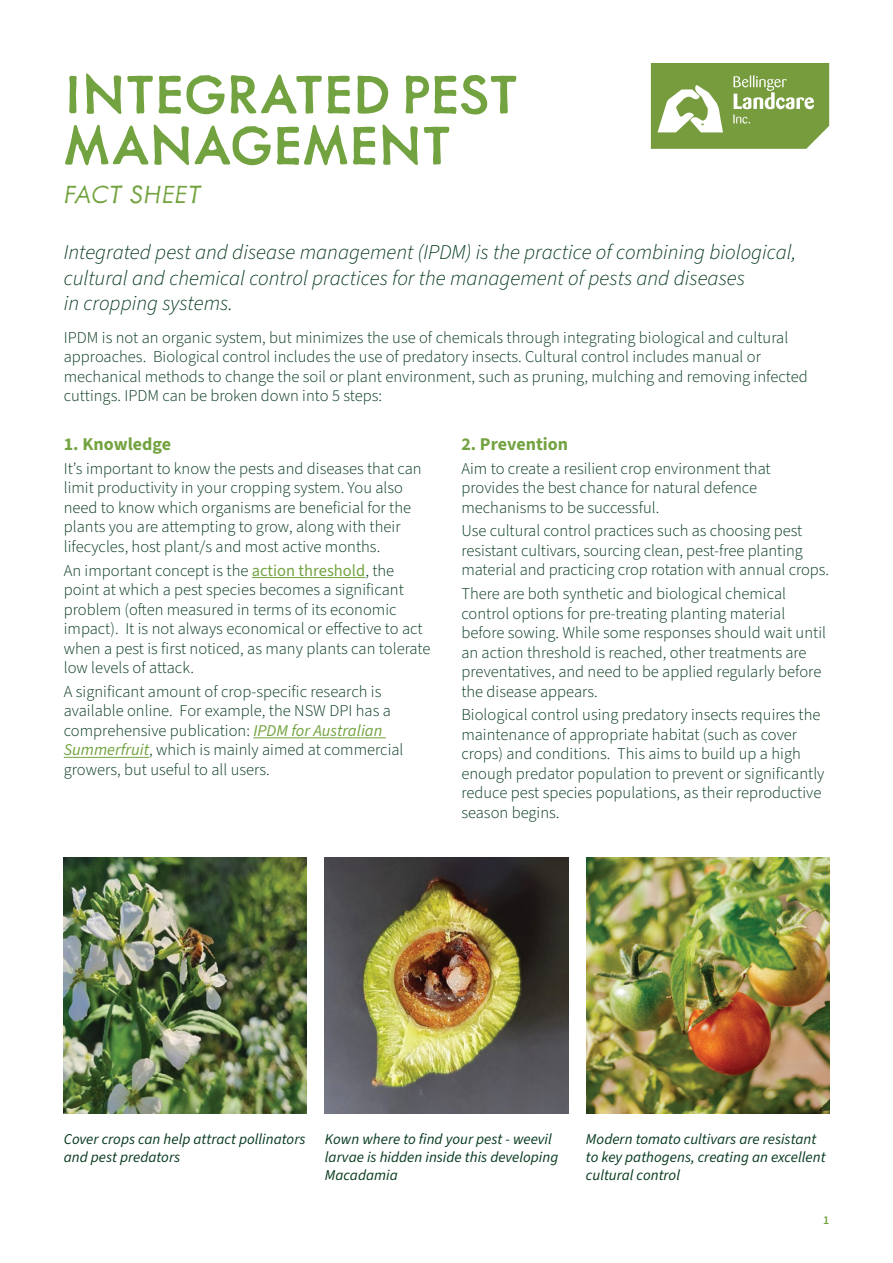
<style>
.page{position:relative;width:893px;height:1263px;background:#fff}
.page>*{position:absolute;margin:0;border:0;box-sizing:border-box;transform-origin:0 0}
.t1{font:500 61.5px/51px "Metallophile Sp 8";letter-spacing:.01em;color:#73a340}
.t2{font:italic 300 28.5px "Metallophile Sp 8";letter-spacing:-.005em;color:#73a340}
.t3{font:italic 300 21px/25.5px "Source Sans 3";color:#073a1e}
.t4{font:700 18px "Source Sans 3";color:#73a340}
.t5{font:300 16.5px/19.5px "Source Sans 3";color:#073a1e}
.t6{font:italic 15px/18px "Source Sans 3";color:#073a1e}
.t7{font:600 12px "Source Sans 3";color:#73a340}
.s1{font-weight:400;color:#73a340}
.s2{font-weight:400;font-style:italic;color:#73a340}
</style>
<div class="page">
<hr style="left:252px;top:577px;width:113px;height:1px;background:#73a340">
<hr style="left:253px;top:737px;width:133px;height:1px;background:#73a340">
<hr style="left:64px;top:757px;width:85px;height:1px;background:#73a340">
<svg style="left:651px;top:64px;width:178px;height:85px;background:#8fad60"></svg>
<img style="left:325px;top:857px;width:243px;height:257px">
<img style="left:64px;top:857px;width:243px;height:257px">
<img style="left:586px;top:857px;width:243px;height:257px">
<h1 class="t1" style="left:64px;top:67px;width:456px">INTEGRATED PEST<br>MANAGEMENT</h1>
<h2 class="t2" style="left:64px;top:177px;width:139px">FACT SHEET</h2>
<p class="t3" style="left:64px;top:240px;width:734px">Integrated pest and disease management (IPDM) is the practice of combining biological, cultural and chemical control practices for the management of pests and diseases<br>in cropping systems.</p>
<p class="t5" style="left:64px;top:328px;width:745px">IPDM is not an organic system, but minimizes the use of chemicals through integrating biological and cultural approaches. Biological control includes the use of predatory insects. Cultural control includes manual or mechanical methods to change the soil or plant environment, such as pruning, mulching and removing infected cuttings. IPDM can be broken down into 5 steps:</p>
<p class="t4" style="left:461px;top:432px;width:108px">2. Prevention</p>
<p class="t5" style="left:461px;top:459px;width:311px">Aim to create a resilient crop environment that provides the best chance for natural defence mechanisms to be successful.</p>
<p class="t5" style="left:461px;top:522px;width:369px">Use cultural control practices such as choosing pest resistant cultivars, sourcing clean, pest-free planting material and practicing crop rotation with annual crops.</p>
<p class="t5" style="left:461px;top:584px;width:366px">There are both synthetic and biological chemical control options for pre-treating planting material before sowing. While some responses should wait until an action threshold is reached, other treatments are preventatives, and need to be applied regularly before the disease appears.</p>
<p class="t5" style="left:461px;top:706px;width:365px">Biological control using predatory insects requires the maintenance of appropriate habitat (such as cover crops) and conditions. This aims to build up a high enough predator population to prevent or significantly reduce pest species populations, as their reproductive season begins.</p>
<p class="t4" style="left:64px;top:432px;width:109px">1. Knowledge</p>
<p class="t5" style="left:64px;top:459px;width:359px">It’s important to know the pests and diseases that can limit productivity in your cropping system. You also need to know which organisms are beneficial for the plants you are attempting to grow, along with their lifecycles, host plant/s and most active months.</p>
<p class="t5" style="left:64px;top:561px;width:368px">An important concept is the <span class="s1">action threshold</span>, the point at which a pest species becomes a significant problem (often measured in terms of its economic impact). It is not always economical or effective to act when a pest is first noticed, as many plants can tolerate low levels of attack.</p>
<p class="t5" style="left:64px;top:682px;width:341px">A significant amount of crop-specific research is available online. For example, the NSW DPI has a comprehensive publication: <span class="s2">IPDM for Australian Summerfruit</span>, which is mainly aimed at commercial growers, but useful to all users.</p>
<p class="t6" style="left:325px;top:1130px;width:235px">Kown where to find your pest - weevil larvae is hidden inside this developing<br>Macadamia</p>
<p class="t6" style="left:64px;top:1130px;width:243px">Cover crops can help attract pollinators and pest predators</p>
<p class="t6" style="left:586px;top:1130px;width:241px">Modern tomato cultivars are resistant to key pathogens, creating an excellent cultural control</p>
<p class="t7" style="left:823px;top:1212px;width:8px">1</p>
</div>
